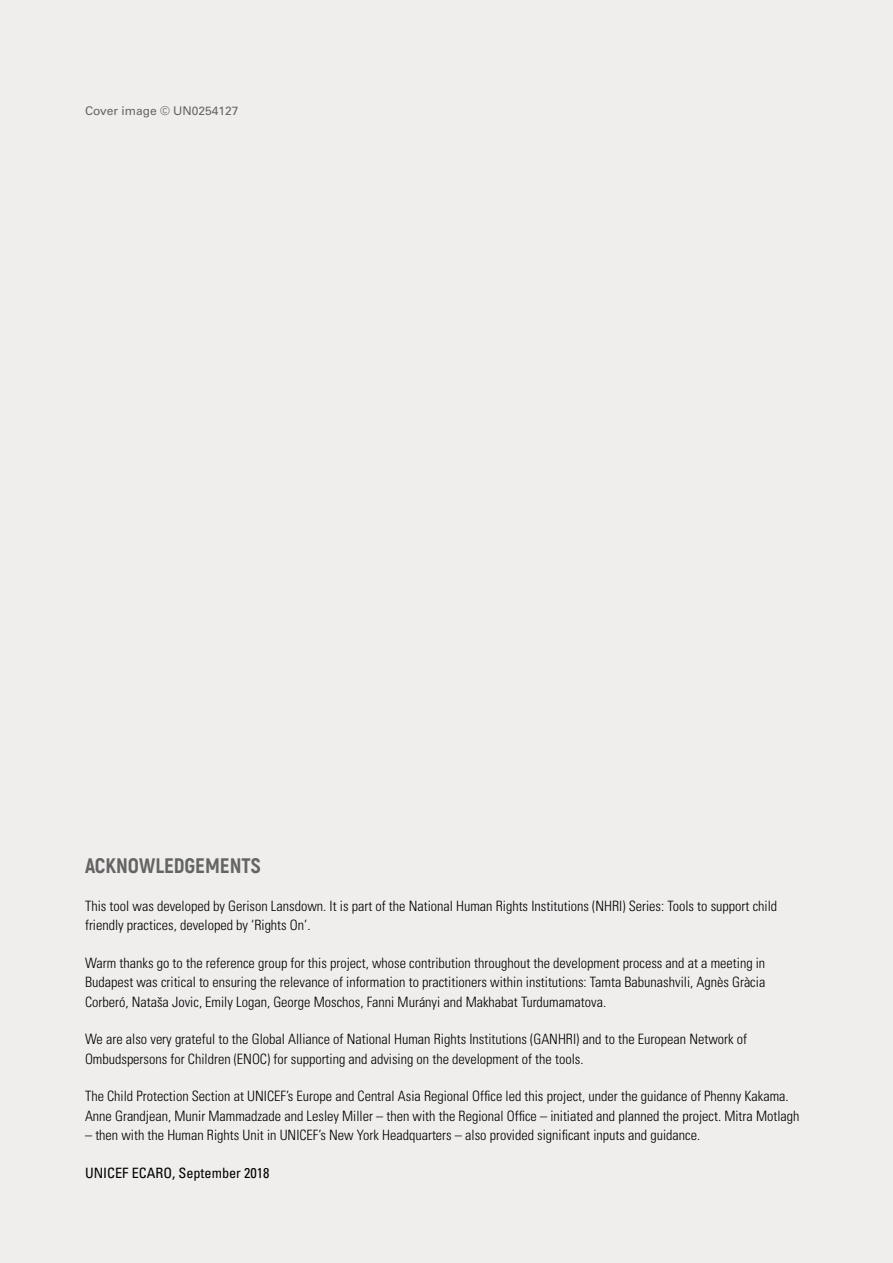
<style>
.page{position:relative;width:893px;height:1263px;background:#f0eeed}
.page>*{position:absolute;margin:0;border:0;box-sizing:border-box;transform-origin:0 0}
.t1{font:800 21px "Akrobat";color:#636463}
.t2{font:300 condensed 14.25px/19.5px "Univers LT Std";color:#000}
.t3{font:condensed 14.25px "Univers LT Std";color:#000}
.t4{font:12px "Univers LT Std";color:#636463}
</style>
<div class="page">
<p class="t4" style="left:85px;top:104px;width:155px">Cover image © UN0254127</p>
<h1 class="t1" style="left:85px;top:853px;width:177px">ACKNOWLEDGEMENTS</h1>
<p class="t2" style="left:85px;top:896px;width:694px">This tool was developed by Gerison Lansdown. It is part of the National Human Rights Institutions (NHRI) Series: Tools to support child friendly practices, developed by ‘Rights On’.</p>
<p class="t2" style="left:85px;top:953px;width:682px;text-align:justify">Warm thanks go to the reference group for this project, whose contribution throughout the development process and at a meeting in Budapest was critical to ensuring the relevance of information to practitioners within institutions: Tamta Babunashvili, Agnès Gràcia Corberó, Nataša Jovic, Emily Logan, George Moschos, Fanni Murányi and Makhabat Turdumamatova.</p>
<p class="t2" style="left:85px;top:1030px;width:664px">We are also very grateful to the Global Alliance of National Human Rights Institutions (GANHRI) and to the European Network of<br>Ombudspersons for Children (ENOC) for supporting and advising on the development of the tools.</p>
<p class="t2" style="left:85px;top:1087px;width:716px">The Child Protection Section at UNICEF’s Europe and Central Asia Regional Office led this project, under the guidance of Phenny Kakama.<br>Anne Grandjean, Munir Mammadzade and Lesley Miller – then with the Regional Office – initiated and planned the project. Mitra Motlagh</p>
<p class="t2" style="left:85px;top:1126px;width:617px">– then with the Human Rights Unit in UNICEF’s New York Headquarters – also provided significant inputs and guidance.</p>
<p class="t3" style="left:85px;top:1164px;width:186px">UNICEF ECARO, September 2018</p>
</div>
